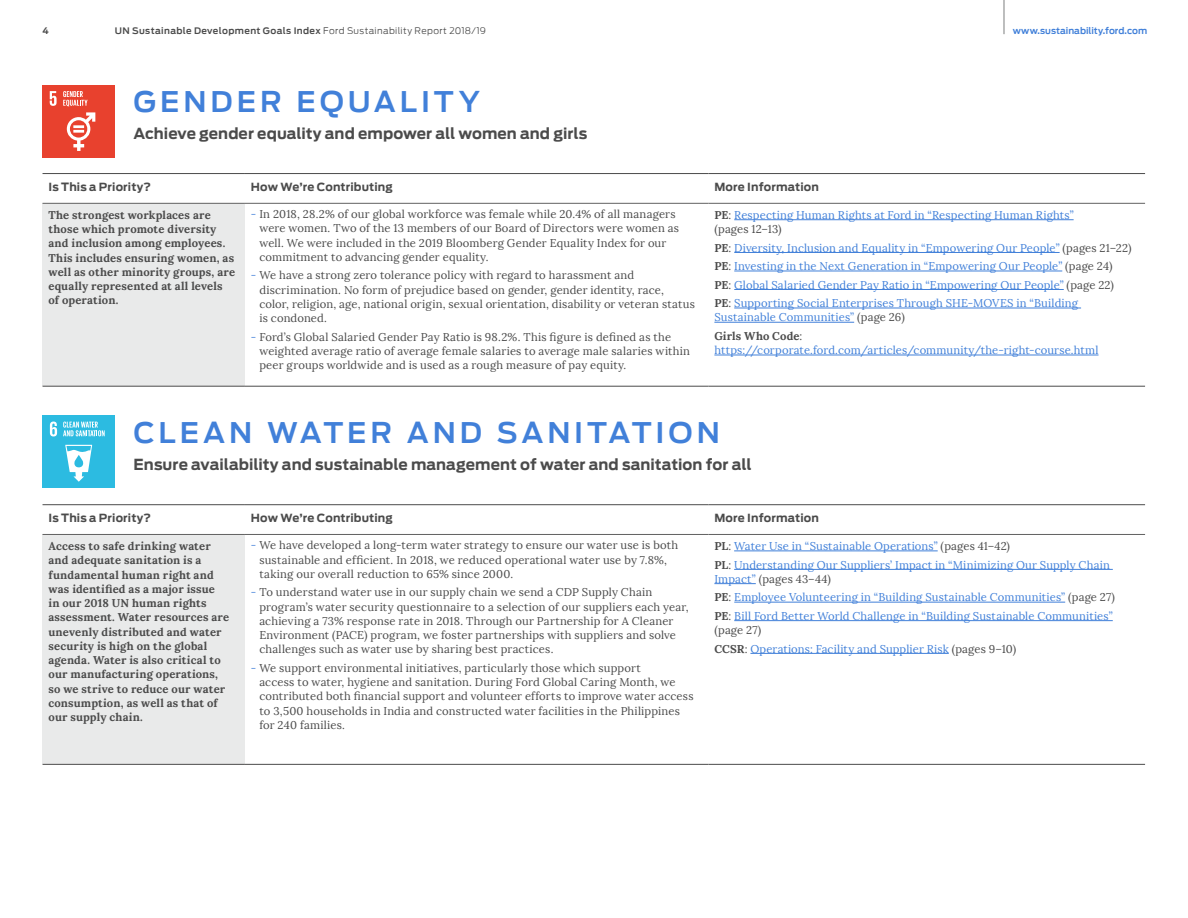
<style>
.page{position:relative;width:1188px;height:918px;background:#fff}
.page>*{position:absolute;margin:0;border:0;box-sizing:border-box;transform-origin:0 0}
.t1{font:600 28.5px "Ford Antenna";letter-spacing:.135em;color:#4180d9}
.t2{font:700 15px "Ford Antenna";letter-spacing:.005em;color:#4b4b4b}
.t3{font:11.25px/14.2px "Lora";letter-spacing:.015em;color:#4b4b4b}
.t4{font:11.25px/18.5px "Lora";letter-spacing:.015em;color:#4180d9}
.t5{font:700 11.25px/14.2px "Lora";letter-spacing:.015em;color:#4b4b4b}
.t6{font:700 11.25px "Ford Antenna";letter-spacing:.015em;color:#4b4b4b}
.t7{font:600 9px "Ford Antenna";letter-spacing:.04em;color:#4b4b4b}
.t8{font:600 9px "Ford Antenna";letter-spacing:.005em;color:#4180d9}
.t9{font:700 9px "Ford Antenna";color:#4b4b4b}
.s1{font-weight:300}
.s2{color:#4180d9}
.s3{font-weight:700;color:#4b4b4b}
.s4{color:#4b4b4b}
</style>
<div class="page">
<div style="left:43px;top:203px;width:202px;height:183px;background:#e9eaea"></div>
<hr style="left:43px;top:203px;width:202px;height:1px;background:#616161">
<hr style="left:43px;top:386px;width:202px;height:1px;background:#4b4b4b">
<hr style="left:245px;top:386px;width:463px;height:1px;background:#4b4b4b">
<hr style="left:245px;top:203px;width:463px;height:1px;background:#616161">
<hr style="left:708px;top:203px;width:437px;height:1px;background:#616161">
<hr style="left:43px;top:173px;width:202px;height:1px;background:#4b4b4b">
<hr style="left:245px;top:173px;width:463px;height:1px;background:#4b4b4b">
<hr style="left:708px;top:173px;width:437px;height:1px;background:#4b4b4b">
<hr style="left:708px;top:386px;width:437px;height:1px;background:#4b4b4b">
<hr style="left:734px;top:219px;width:340px;height:1px;background:#4180d9">
<hr style="left:734px;top:252px;width:326px;height:1px;background:#4180d9">
<hr style="left:734px;top:271px;width:328px;height:1px;background:#4180d9">
<hr style="left:734px;top:289px;width:330px;height:1px;background:#4180d9">
<hr style="left:734px;top:308px;width:347px;height:1px;background:#4180d9">
<hr style="left:714px;top:322px;width:140px;height:1px;background:#4180d9">
<hr style="left:714px;top:355px;width:385px;height:1px;background:#4180d9">
<div style="left:43px;top:534px;width:202px;height:230px;background:#e9eaea"></div>
<hr style="left:43px;top:534px;width:202px;height:1px;background:#616161">
<hr style="left:43px;top:764px;width:202px;height:1px;background:#4b4b4b">
<hr style="left:245px;top:764px;width:463px;height:1px;background:#4b4b4b">
<hr style="left:245px;top:534px;width:463px;height:1px;background:#616161">
<hr style="left:708px;top:534px;width:437px;height:1px;background:#616161">
<hr style="left:43px;top:504px;width:202px;height:1px;background:#4b4b4b">
<hr style="left:245px;top:504px;width:463px;height:1px;background:#4b4b4b">
<hr style="left:708px;top:504px;width:437px;height:1px;background:#4b4b4b">
<hr style="left:708px;top:764px;width:437px;height:1px;background:#4b4b4b">
<hr style="left:734px;top:551px;width:204px;height:1px;background:#4180d9">
<hr style="left:734px;top:569px;width:379px;height:1px;background:#4180d9">
<hr style="left:714px;top:583px;width:42px;height:1px;background:#4180d9">
<hr style="left:734px;top:602px;width:331px;height:1px;background:#4180d9">
<hr style="left:734px;top:620px;width:379px;height:1px;background:#4180d9">
<hr style="left:750px;top:653px;width:199px;height:1px;background:#4180d9">
<div style="left:43px;top:85px;width:72px;height:72px;background:#e8412e"></div>
<svg style="left:63px;top:91px;width:25px;height:15px"></svg>
<svg style="left:50px;top:91px;width:7px;height:15px"></svg>
<svg style="left:67px;top:112px;width:28px;height:39px"></svg>
<div style="left:43px;top:416px;width:72px;height:72px;background:#2cbbe1"></div>
<svg style="left:50px;top:422px;width:7px;height:14px"></svg>
<svg style="left:63px;top:422px;width:42px;height:14px"></svg>
<svg style="left:65px;top:445px;width:27px;height:37px"></svg>
<hr style="left:1004px;top:0;width:1px;height:34px;background:#7c7e7e">
<p class="t9" style="left:43px;top:23px;width:8px">4</p>
<p class="t7" style="left:115px;top:23px;width:373px">UN Sustainable Development Goals Index <span class="s1">Ford Sustainability Report 2018/19</span></p>
<p class="t8" style="left:1013px;top:23px;width:136px">www.sustainability.ford.com</p>
<h1 class="t1" style="left:134px;top:76px;width:348px">GENDER EQUALITY</h1>
<h2 class="t2" style="left:134px;top:120px;width:455px">Achieve gender equality and empower all women and girls</h2>
<p class="t6" style="left:49px;top:177px;width:104px">Is This a Priority?</p>
<p class="t6" style="left:251px;top:177px;width:144px">How We’re Contributing</p>
<p class="t6" style="left:714px;top:177px;width:106px">More Information</p>
<p class="t5" style="left:49px;top:208px;width:188px">The strongest workplaces are those which promote diversity and inclusion among employees.<br>This includes ensuring women, as well as other minority groups, are equally represented at all levels of operation.</p>
<p class="t3" style="left:259px;top:207px;width:421px;text-indent:-8px"><span class="s2">-</span> In 2018, 28.2% of our global workforce was female while 20.4% of all managers were women. Two of the 13 members of our Board of Directors were women as well. We were included in the 2019 Bloomberg Gender Equality Index for our commitment to advancing gender equality.</p>
<p class="t4" style="left:714px;top:208px;width:361px;line-height:14.2px"><span class="s3">PE</span><span class="s4">:</span> Respecting Human Rights at Ford in “Respecting Human Rights” <span class="s4">(pages 12–13)</span></p>
<p class="t4" style="left:714px;top:239px;width:419px"><span class="s3">PE</span><span class="s4">:</span> Diversity, Inclusion and Equality in “Empowering Our People” <span class="s4">(pages 21–22)<br></span><span class="s3">PE</span><span class="s4">:</span> Investing in the Next Generation in “Empowering Our People” <span class="s4">(page 24)<br></span><span class="s3">PE</span><span class="s4">:</span> Global Salaried Gender Pay Ratio in “Empowering Our People” <span class="s4">(page 22)<br></span><span class="s3">PE</span><span class="s4">:</span> Supporting Social Enterprises Through SHE-MOVES in “Building</p>
<p class="t4" style="left:714px;top:308px;width:192px">Sustainable Communities” <span class="s4">(page 26)<br></span><span class="s3">Girls Who Code</span><span class="s4">:</span></p>
<p class="t4" style="left:714px;top:341px;width:386px">https://corporate.ford.com/articles/community/the-right-course.html</p>
<p class="t3" style="left:259px;top:268px;width:437px;text-indent:-8px"><span class="s2">-</span> We have a strong zero tolerance policy with regard to harassment and discrimination. No form of prejudice based on gender, gender identity, race, color, religion, age, national origin, sexual orientation, disability or veteran status is condoned.</p>
<p class="t3" style="left:259px;top:330px;width:432px;text-indent:-8px"><span class="s2">-</span> Ford’s Global Salaried Gender Pay Ratio is 98.2%. This figure is defined as the weighted average ratio of average female salaries to average male salaries within peer groups worldwide and is used as a rough measure of pay equity.</p>
<h1 class="t1" style="left:134px;top:408px;width:588px">CLEAN WATER AND SANITATION</h1>
<h2 class="t2" style="left:134px;top:451px;width:619px">Ensure availability and sustainable management of water and sanitation for all</h2>
<p class="t6" style="left:49px;top:508px;width:104px">Is This a Priority?</p>
<p class="t6" style="left:251px;top:508px;width:144px">How We’re Contributing</p>
<p class="t6" style="left:714px;top:508px;width:106px">More Information</p>
<p class="t5" style="left:49px;top:539px;width:182px">Access to safe drinking water and adequate sanitation is a fundamental human right and was identified as a major issue<br>in our 2018 UN human rights assessment. Water resources are unevenly distributed and water security is high on the global agenda. Water is also critical to our manufacturing operations, so we strive to reduce our water consumption, as well as that of our supply chain.</p>
<p class="t3" style="left:259px;top:538px;width:420px;text-indent:-8px"><span class="s2">-</span> We have developed a long-term water strategy to ensure our water use is both sustainable and efficient. In 2018, we reduced operational water use by 7.8%, taking our overall reduction to 65% since 2000.</p>
<p class="t4" style="left:714px;top:537px;width:397px"><span class="s3">PL</span><span class="s4">:</span> Water Use in “Sustainable Operations” <span class="s4">(pages 41–42)<br></span><span class="s3">PL</span><span class="s4">:</span> Understanding Our Suppliers’ Impact in “Minimizing Our Supply Chain</p>
<p class="t4" style="left:714px;top:570px;width:402px">Impact” <span class="s4">(pages 43–44)<br></span><span class="s3">PE</span><span class="s4">:</span> Employee Volunteering in “Building Sustainable Communities” <span class="s4">(page 27)<br></span><span class="s3">PE</span><span class="s4">:</span> Bill Ford Better World Challenge in “Building Sustainable Communities”</p>
<p class="t4" style="left:714px;top:621px;width:303px"><span class="s4">(page 27)<br></span><span class="s3">CCSR</span><span class="s4">:</span> Operations: Facility and Supplier Risk <span class="s4">(pages 9–10)</span></p>
<p class="t3" style="left:259px;top:585px;width:431px;text-indent:-8px"><span class="s2">-</span> To understand water use in our supply chain we send a CDP Supply Chain program’s water security questionnaire to a selection of our suppliers each year, achieving a 73% response rate in 2018. Through our Partnership for A Cleaner Environment (PACE) program, we foster partnerships with suppliers and solve challenges such as water use by sharing best practices.</p>
<p class="t3" style="left:259px;top:661px;width:436px;text-indent:-8px"><span class="s2">-</span> We support environmental initiatives, particularly those which support<br>access to water, hygiene and sanitation. During Ford Global Caring Month, we contributed both financial support and volunteer efforts to improve water access to 3,500 households in India and constructed water facilities in the Philippines for 240 families.</p>
</div>
